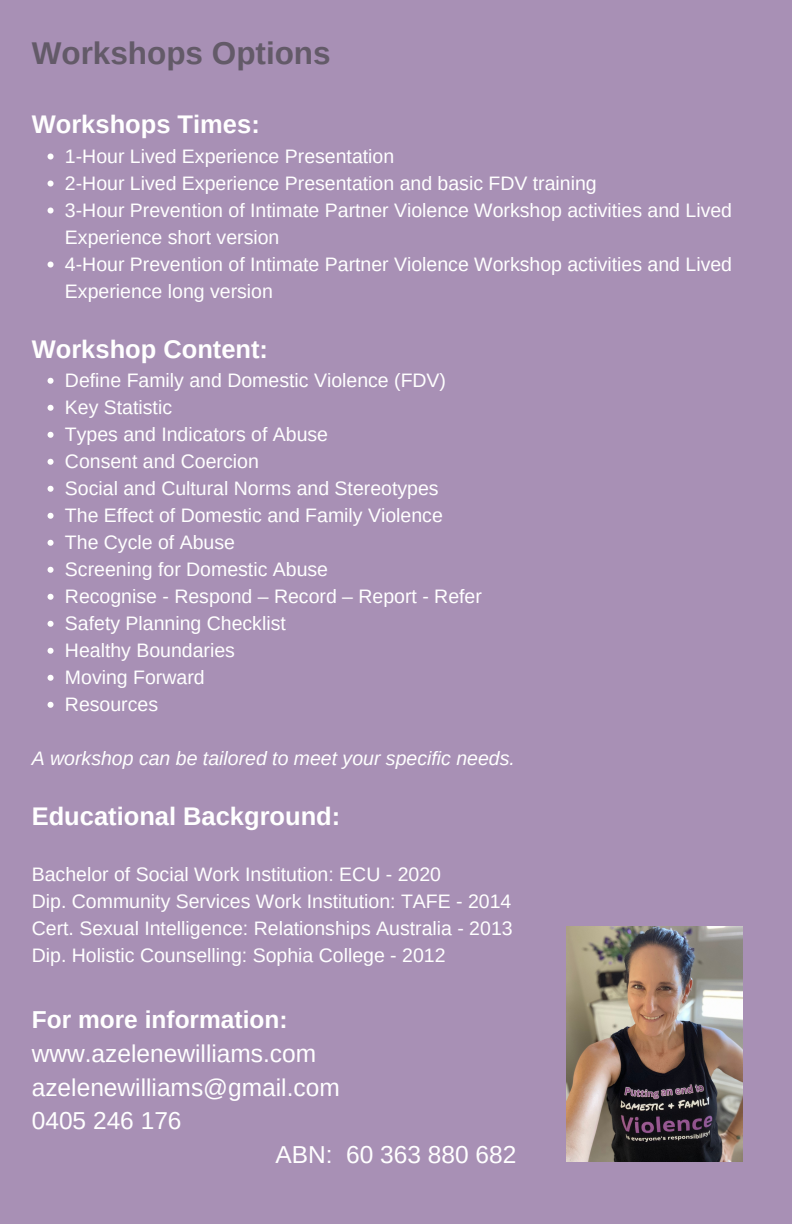
<style>
.page{position:relative;width:792px;height:1224px;background:#a890b5}
.page>*{position:absolute;margin:0;border:0;box-sizing:border-box;transform-origin:0 0}
.t1{font:700 31.5px "Arimo";color:#635a68}
.t2{font:700 25.5px "Arimo";color:#fff}
.t3{font:24.5px "Arimo";color:#fff}
.t4{font:700 24.5px "Arimo";color:#fff}
.t5{font:19.5px/27px "Arimo";color:#fff}
.t6{font:italic 19.5px "Arimo";color:#fff}
</style>
<div class="page">
<svg style="left:48px;top:154px;width:6px;height:6px"></svg>
<svg style="left:48px;top:181px;width:6px;height:6px"></svg>
<svg style="left:48px;top:208px;width:6px;height:6px"></svg>
<svg style="left:48px;top:262px;width:6px;height:6px"></svg>
<svg style="left:48px;top:378px;width:6px;height:6px"></svg>
<svg style="left:48px;top:405px;width:6px;height:6px"></svg>
<svg style="left:48px;top:432px;width:6px;height:6px"></svg>
<svg style="left:48px;top:459px;width:6px;height:6px"></svg>
<svg style="left:48px;top:486px;width:6px;height:6px"></svg>
<svg style="left:48px;top:513px;width:6px;height:6px"></svg>
<svg style="left:48px;top:540px;width:6px;height:6px"></svg>
<svg style="left:48px;top:567px;width:6px;height:6px"></svg>
<svg style="left:48px;top:594px;width:6px;height:6px"></svg>
<svg style="left:48px;top:621px;width:6px;height:6px"></svg>
<svg style="left:48px;top:648px;width:6px;height:6px"></svg>
<svg style="left:48px;top:675px;width:6px;height:6px"></svg>
<svg style="left:48px;top:702px;width:6px;height:6px"></svg>
<img style="left:566px;top:926px;width:177px;height:236px">
<p class="t1" style="left:32px;top:35px;width:300px">Workshops Options</p>
<p class="t2" style="left:32px;top:110px;width:230px">Workshops Times:</p>
<p class="t5" style="left:65px;top:142px;width:331px">1-Hour Lived Experience Presentation</p>
<p class="t5" style="left:65px;top:169px;width:533px">2-Hour Lived Experience Presentation and basic FDV training</p>
<p class="t5" style="left:65px;top:196px;width:669px">3-Hour Prevention of Intimate Partner Violence Workshop activities and Lived<br>Experience short version</p>
<p class="t5" style="left:65px;top:250px;width:669px">4-Hour Prevention of Intimate Partner Violence Workshop activities and Lived<br>Experience long version</p>
<p class="t2" style="left:32px;top:334px;width:238px">Workshop Content:</p>
<p class="t5" style="left:65px;top:367px;width:383px">Define Family and Domestic Violence (FDV)</p>
<p class="t5" style="left:65px;top:394px;width:109px">Key Statistic</p>
<p class="t5" style="left:65px;top:421px;width:265px">Types and Indicators of Abuse</p>
<p class="t5" style="left:65px;top:448px;width:195px">Consent and Coercion</p>
<p class="t5" style="left:65px;top:475px;width:375px">Social and Cultural Norms and Stereotypes</p>
<p class="t5" style="left:65px;top:502px;width:379px">The Effect of Domestic and Family Violence</p>
<p class="t5" style="left:65px;top:529px;width:172px">The Cycle of Abuse</p>
<p class="t5" style="left:65px;top:556px;width:265px">Screening for Domestic Abuse</p>
<p class="t5" style="left:65px;top:583px;width:419px">Recognise - Respond – Record – Report - Refer</p>
<p class="t5" style="left:65px;top:610px;width:222px">Safety Planning Checklist</p>
<p class="t5" style="left:65px;top:637px;width:172px">Healthy Boundaries</p>
<p class="t5" style="left:65px;top:664px;width:141px">Moving Forward</p>
<p class="t5" style="left:65px;top:691px;width:95px">Resources</p>
<p class="t6" style="left:32px;top:747px;width:485px">A workshop can be tailored to meet your specific needs.</p>
<p class="t2" style="left:32px;top:802px;width:310px">Educational Background:</p>
<p class="t5" style="left:32px;top:861px;width:411px">Bachelor of Social Work Institution: ECU - 2020</p>
<p class="t5" style="left:32px;top:888px;width:481px">Dip. Community Services Work Institution: TAFE - 2014</p>
<p class="t5" style="left:32px;top:915px;width:482px">Cert. Sexual Intelligence: Relationships Australia - 2013</p>
<p class="t5" style="left:32px;top:942px;width:415px">Dip. Holistic Counselling: Sophia College - 2012</p>
<p class="t4" style="left:32px;top:1006px;width:257px">For more information:</p>
<p class="t3" style="left:32px;top:1040px;width:286px">www.azelenewilliams.com</p>
<p class="t3" style="left:32px;top:1073px;width:309px">azelenewilliams@gmail.com</p>
<p class="t3" style="left:32px;top:1107px;width:151px">0405 246 176</p>
<p class="t3" style="left:275px;top:1141px;width:243px">ABN: 60 363 880 682</p>
</div>
